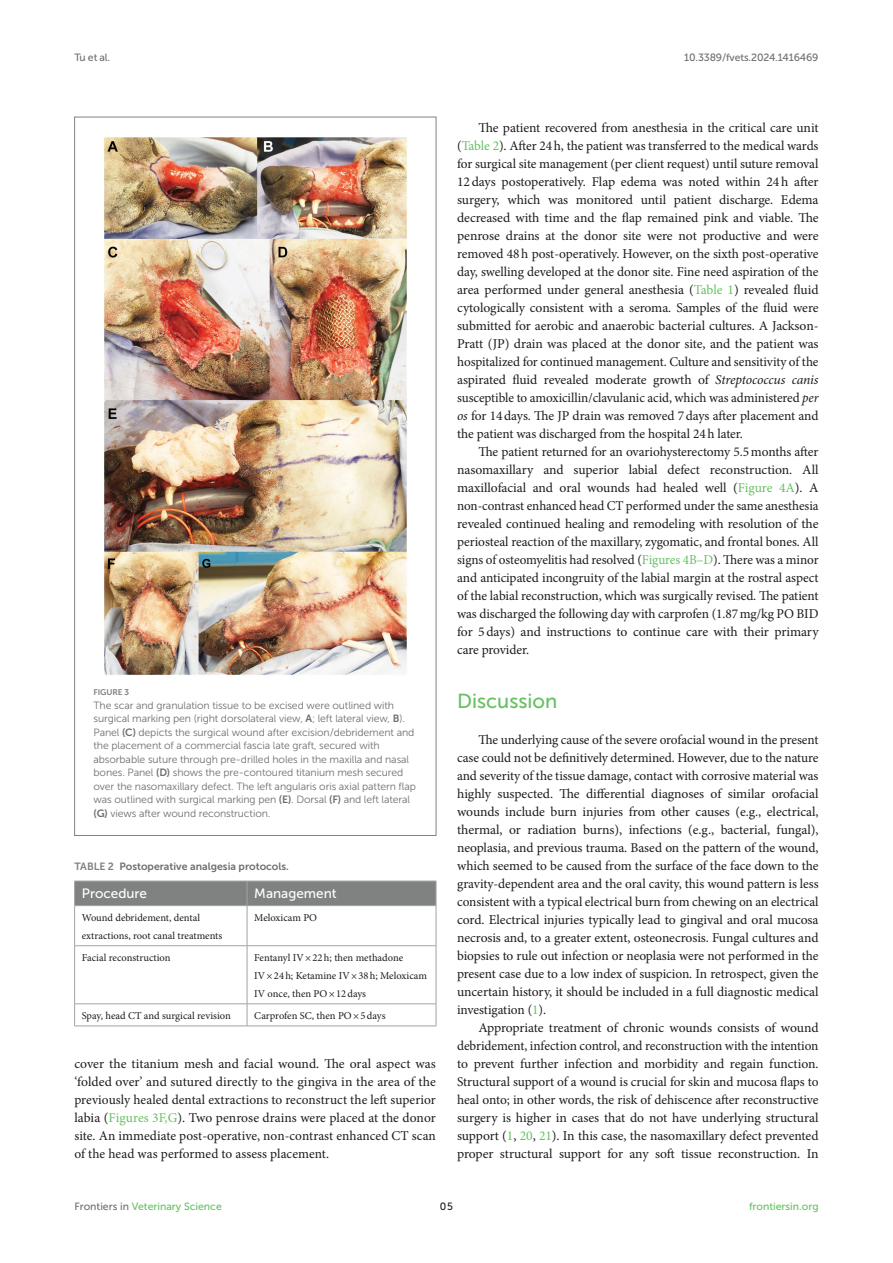
<style>
.page{position:relative;width:893px;height:1263px;background:#fff}
.page>*{position:absolute;margin:0;border:0;box-sizing:border-box;transform-origin:0 0}
.HEAD_1{font:20.25px "Museo Sans 500";color:#65c161}
.TEXT{font:13.5px/18px "Minion Pro";letter-spacing:-.005em;color:#1b1c1b;text-align:justify}
.TEXT_FLUSH{font:13.5px/18px "Minion Pro";letter-spacing:-.005em;color:#1b1c1b;text-align:justify}
.TB_CH{font:13.5px "Museo Sans 500";color:#fff}
.FIG_LEG{font:10.5px/13.5px "Museo Sans 300";letter-spacing:-.01em;color:#706f70}
.TB_TX{font:10.5px/18px "Minion Pro";color:#1b1c1b}
.t1{font:10.5px "Museo Sans 500";color:#65c161}
.TT{font:10.5px "Museo Sans 700";color:#706f70}
.t2{font:10.5px "Museo Sans 500";letter-spacing:-.015em;color:#706f70}
.t3{font:10.5px "Museo Sans 500";color:#1b1c1b}
.FIG_HD{font:8.25px "Museo Sans 700";letter-spacing:-.01em;color:#7e7f7f}
.s1{font-family:"Museo Sans 700"}
.s2{color:#7e7f7f}
.s3{color:#65c161}
.s4{font-style:italic}
.s5{color:#706f70}
</style>
<div class="page">
<img style="left:103px;top:137px;width:304px;height:538px">
<hr style="left:436px;top:946px;width:1px;height:58px;background:#a2a3a3">
<hr style="left:247px;top:1003px;width:189px;height:1px;background:#a2a3a3">
<svg style="left:436px;top:1004px;width:1px;height:22px"></svg>
<hr style="left:247px;top:1026px;width:189px;height:1px;background:#a2a3a3">
<hr style="left:74px;top:946px;width:1px;height:58px;background:#a2a3a3">
<hr style="left:247px;top:946px;width:1px;height:58px;background:#a2a3a3">
<hr style="left:74px;top:1003px;width:173px;height:1px;background:#a2a3a3">
<svg style="left:74px;top:1004px;width:1px;height:22px"></svg>
<svg style="left:247px;top:1004px;width:1px;height:22px"></svg>
<hr style="left:74px;top:1026px;width:173px;height:1px;background:#a2a3a3">
<svg style="left:74px;top:881px;width:363px;height:25px;background:#828383"></svg>
<hr style="left:74px;top:905px;width:173px;height:1px;background:#a2a3a3">
<hr style="left:436px;top:906px;width:1px;height:39px;background:#a2a3a3">
<hr style="left:247px;top:945px;width:189px;height:1px;background:#a2a3a3">
<hr style="left:74px;top:906px;width:1px;height:39px;background:#a2a3a3">
<hr style="left:247px;top:906px;width:1px;height:39px;background:#a2a3a3">
<hr style="left:74px;top:945px;width:173px;height:1px;background:#a2a3a3">
<p class="t2" style="left:74px;top:51px;width:37px">Tu et al.</p>
<p class="t2" style="left:684px;top:51px;width:136px">10.3389/fvets.2024.1416469</p>
<p class="FIG_HD" style="left:94px;top:688px;width:37px">FIGURE 3</p>
<p class="FIG_LEG" style="left:94px;top:698px;width:324px">The scar and granulation tissue to be excised were outlined with surgical marking pen (right dorsolateral view, <span class="s1">A</span>; left lateral view, <span class="s1">B</span>).<br>Panel <span class="s1">(C)</span> depicts the surgical wound after excision/debridement and the placement of a commercial fascia late graft, secured with absorbable suture through pre-drilled holes in the maxilla and nasal bones. Panel <span class="s1">(D)</span> shows the pre-contoured titanium mesh secured over the nasomaxillary defect. The left angularis oris axial pattern flap was outlined with surgical marking pen <span class="s1">(E)</span>. Dorsal <span class="s1">(F)</span> and left lateral <span class="s1">(G)</span> views after wound reconstruction.</p>
<p class="TT" style="left:74px;top:861px;width:216px"><span class="s2">TABLE 2</span> Postoperative analgesia protocols.</p>
<p class="TB_CH" style="left:82px;top:886px;width:67px">Procedure</p>
<p class="TB_CH" style="left:254px;top:886px;width:84px">Management</p>
<p class="TB_TX" style="left:82px;top:908px;width:142px">Wound debridement, dental extractions, root canal treatments</p>
<p class="TB_TX" style="left:254px;top:908px;width:64px">Meloxicam PO</p>
<p class="TB_TX" style="left:82px;top:948px;width:90px">Facial reconstruction</p>
<p class="TB_TX" style="left:254px;top:948px;width:174px">Fentanyl IV×22h; then methadone<br>IV×24h; Ketamine IV×38h; Meloxicam<br>IV once, then PO×12days</p>
<p class="TB_TX" style="left:82px;top:1006px;width:151px">Spay, head CT and surgical revision</p>
<p class="TB_TX" style="left:254px;top:1006px;width:133px">Carprofen SC, then PO×5days</p>
<p class="TEXT" style="left:74px;top:1055px;width:363px">cover the titanium mesh and facial wound. The oral aspect was ‘folded over’ and sutured directly to the gingiva in the area of the previously healed dental extractions to reconstruct the left superior labia (<span class="s3">Figures 3F,G</span>). Two penrose drains were placed at the donor site. An immediate post-operative, non-contrast enhanced CT scan of the head was performed to assess placement.</p>
<p class="TEXT" style="left:457px;top:119px;width:363px;text-indent:21px">The patient recovered from anesthesia in the critical care unit (<span class="s3">Table 2</span>). After 24h, the patient was transferred to the medical wards for surgical site management (per client request) until suture removal 12days postoperatively. Flap edema was noted within 24h after surgery, which was monitored until patient discharge. Edema decreased with time and the flap remained pink and viable. The penrose drains at the donor site were not productive and were removed 48h post-operatively. However, on the sixth post-operative day, swelling developed at the donor site. Fine need aspiration of the area performed under general anesthesia (<span class="s3">Table 1</span>) revealed fluid cytologically consistent with a seroma. Samples of the fluid were submitted for aerobic and anaerobic bacterial cultures. A Jackson-Pratt (JP) drain was placed at the donor site, and the patient was hospitalized for continued management. Culture and sensitivity of the aspirated fluid revealed moderate growth of <span class="s4">Streptococcus canis </span>susceptible to amoxicillin/clavulanic acid, which was administered <span class="s4">per os</span> for 14days. The JP drain was removed 7days after placement and the patient was discharged from the hospital 24h later.</p>
<p class="TEXT" style="left:457px;top:443px;width:363px;text-indent:21px">The patient returned for an ovariohysterectomy 5.5months after nasomaxillary and superior labial defect reconstruction. All maxillofacial and oral wounds had healed well (<span class="s3">Figure 4A</span>). A non-contrast enhanced head CT performed under the same anesthesia revealed continued healing and remodeling with resolution of the periosteal reaction of the maxillary, zygomatic, and frontal bones. All signs of osteomyelitis had resolved (<span class="s3">Figures 4B–D</span>). There was a minor and anticipated incongruity of the labial margin at the rostral aspect of the labial reconstruction, which was surgically revised. The patient was discharged the following day with carprofen (1.87mg/kg PO BID for 5days) and instructions to continue care with their primary care provider.</p>
<p class="HEAD_1" style="left:457px;top:690px;width:102px">Discussion</p>
<p class="TEXT_FLUSH" style="left:457px;top:731px;width:363px;text-indent:21px">The underlying cause of the severe orofacial wound in the present case could not be definitively determined. However, due to the nature and severity of the tissue damage, contact with corrosive material was highly suspected. The differential diagnoses of similar orofacial wounds include burn injuries from other causes (e.g., electrical, thermal, or radiation burns), infections (e.g., bacterial, fungal), neoplasia, and previous trauma. Based on the pattern of the wound, which seemed to be caused from the surface of the face down to the gravity-dependent area and the oral cavity, this wound pattern is less consistent with a typical electrical burn from chewing on an electrical cord. Electrical injuries typically lead to gingival and oral mucosa necrosis and, to a greater extent, osteonecrosis. Fungal cultures and biopsies to rule out infection or neoplasia were not performed in the present case due to a low index of suspicion. In retrospect, given the uncertain history, it should be included in a full diagnostic medical investigation (<span class="s3">1</span>).</p>
<p class="TEXT" style="left:457px;top:1019px;width:363px;text-indent:21px">Appropriate treatment of chronic wounds consists of wound debridement, infection control, and reconstruction with the intention to prevent further infection and morbidity and regain function.<br>Structural support of a wound is crucial for skin and mucosa flaps to heal onto; in other words, the risk of dehiscence after reconstructive surgery is higher in cases that do not have underlying structural support (<span class="s3">1</span>, <span class="s3">20</span>, <span class="s3">21</span>). In this case, the nasomaxillary defect prevented proper structural support for any soft tissue reconstruction. In</p>
<p class="t1" style="left:74px;top:1200px;width:149px"><span class="s5">Frontiers in</span> Veterinary Science</p>
<p class="t3" style="left:440px;top:1200px;width:14px">05</p>
<p class="t1" style="left:749px;top:1200px;width:71px">frontiersin.org</p>
</div>
